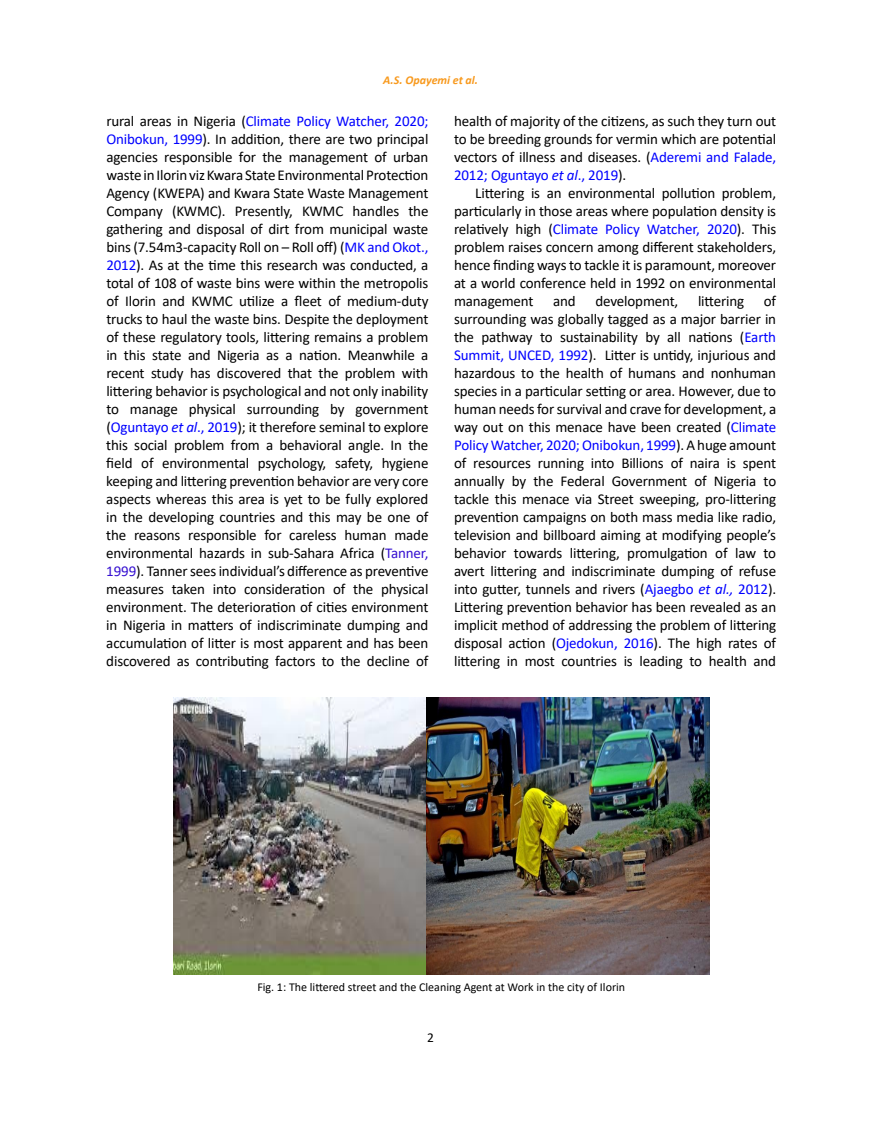
<style>
.page{position:relative;width:872px;height:1127px;background:#fff}
.page>*{position:absolute;margin:0;border:0;box-sizing:border-box;transform-origin:0 0}
.t1{font:15px/18px "Calibri";letter-spacing:-.01em;color:#000;text-align:justify}
.t2{font:13.5px "Calibri";color:#000}
.t3{font:12px "Calibri";color:#000}
.t4{font:italic 700 12px "Calibri";color:#f8991d}
.s1{color:#00f}
.s2{font-style:italic;color:#00f}
.s3{color:#3611d1}
</style>
<div class="page">
<img style="left:174px;top:697px;width:535px;height:278px">
<p class="t4" style="left:383px;top:72px;width:96px">A.S. Opayemi et al.</p>
<p class="t1" style="left:106px;top:112px;width:324px">rural areas in Nigeria (<span class="s1">Climate Policy Watcher, 2020; Onibokun, 1999</span>). In addition, there are two principal agencies responsible for the management of urban waste in Ilorin viz Kwara State Environmental Protection Agency (KWEPA) and Kwara State Waste Management Company (KWMC). Presently, KWMC handles the gathering and disposal of dirt from municipal waste bins (7.54m3-capacity Roll on – Roll off) (<span class="s1">MK and Okot., 2012</span>). As at the time this research was conducted, a total of 108 of waste bins were within the metropolis of Ilorin and KWMC utilize a fleet of medium-duty trucks to haul the waste bins. Despite the deployment of these regulatory tools, littering remains a problem in this state and Nigeria as a nation. Meanwhile a recent study has discovered that the problem with littering behavior is psychological and not only inability to manage physical surrounding by government (<span class="s1">Oguntayo</span> <span class="s2">et al</span><span class="s1">., 2019</span>); it therefore seminal to explore this social problem from a behavioral angle. In the field of environmental psychology, safety, hygiene keeping and littering prevention behavior are very core aspects whereas this area is yet to be fully explored in the developing countries and this may be one of the reasons responsible for careless human made environmental hazards in sub-Sahara Africa (<span class="s3">Tanner, 1999</span>). Tanner sees individual’s difference as preventive measures taken into consideration of the physical environment. The deterioration of cities environment in Nigeria in matters of indiscriminate dumping and accumulation of litter is most apparent and has been discovered as contributing factors to the decline of</p>
<p class="t1" style="left:454px;top:112px;width:324px">health of majority of the citizens, as such they turn out to be breeding grounds for vermin which are potential vectors of illness and diseases. (<span class="s1">Aderemi and Falade, 2012; Oguntayo</span> <span class="s2">et al</span><span class="s1">., 2019</span>).</p>
<p class="t1" style="left:454px;top:184px;width:324px;text-indent:21px">Littering is an environmental pollution problem, particularly in those areas where population density is relatively high (<span class="s1">Climate Policy Watcher, 2020</span>). This problem raises concern among different stakeholders, hence finding ways to tackle it is paramount, moreover at a world conference held in 1992 on environmental management</p>
<p class="t1" style="left:454px;top:292px;width:324px;text-indent:310px">of surrounding was globally tagged as a major barrier in the pathway to sustainability by all nations (<span class="s1">Earth Summit, UNCED, 1992</span>). Litter is untidy, injurious and hazardous to the health of humans and nonhuman species in a particular setting or area. However, due to human needs for survival and crave for development, a way out on this menace have been created (<span class="s1">Climate Policy Watcher, 2020; Onibokun, 1999</span>). A huge amount of resources running into Billions of naira is spent annually by the Federal Government of Nigeria to tackle this menace via Street sweeping, pro-littering prevention campaigns on both mass media like radio, television and billboard aiming at modifying people’s behavior towards littering, promulgation of law to avert littering and indiscriminate dumping of refuse into gutter, tunnels and rivers (<span class="s1">Ajaegbo</span> <span class="s2">et al.,</span> <span class="s1">2012</span>).<br>Littering prevention behavior has been revealed as an implicit method of addressing the problem of littering disposal action (<span class="s1">Ojedokun, 2016</span>). The high rates of littering in most countries is leading to health and</p>
<p class="t1" style="left:553px;top:292px;width:24px">and</p>
<p class="t1" style="left:595px;top:292px;width:84px">development,</p>
<p class="t1" style="left:698px;top:292px;width:48px">littering</p>
<p class="t3" style="left:257px;top:979px;width:369px">Fig. 1: The littered street and the Cleaning Agent at Work in the city of Ilorin</p>
<p class="t2" style="left:427px;top:1028px;width:8px">2</p>
</div>
